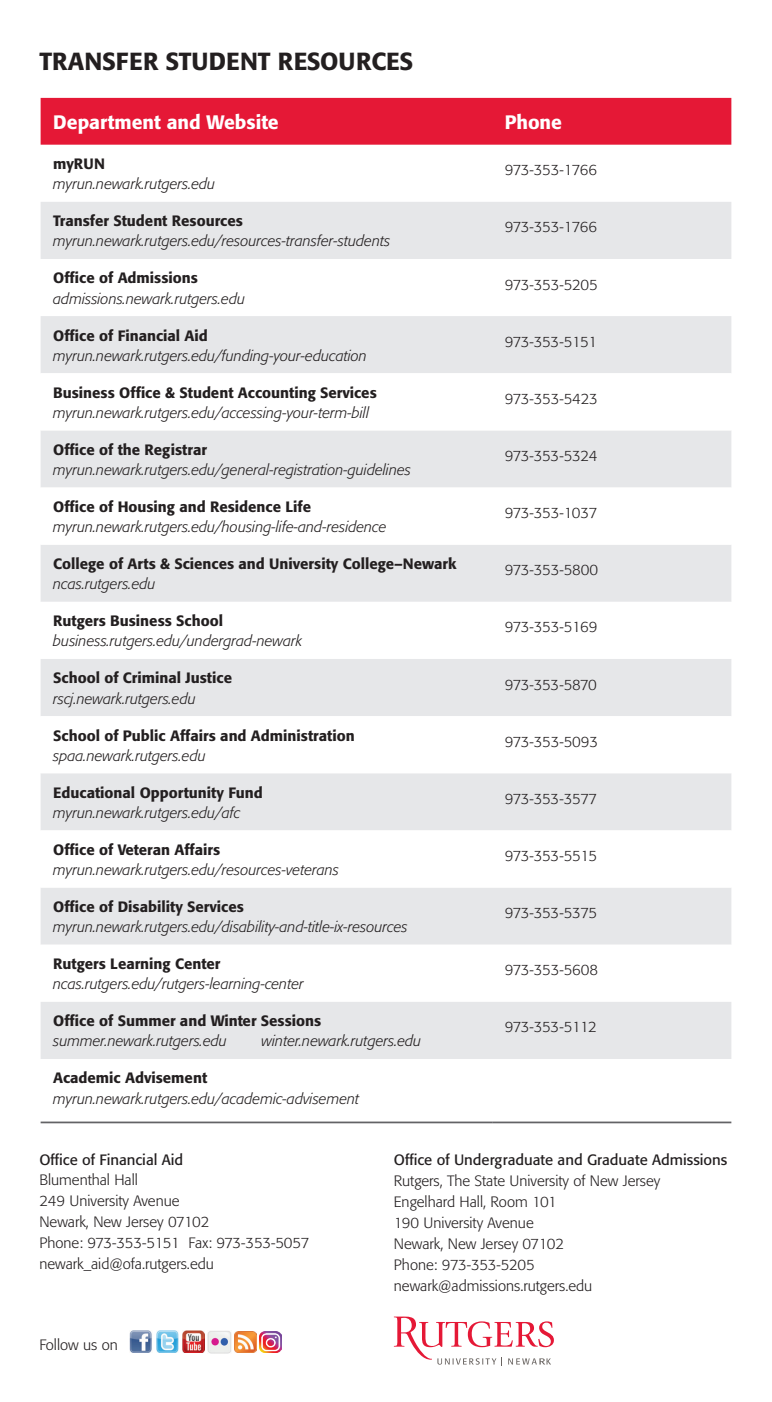
<style>
.page{position:relative;width:772px;height:1402px;background:#fff}
.page>*{position:absolute;margin:0;border:0;box-sizing:border-box;transform-origin:0 0}
.t1{font:500 24.5px "Formata";color:#231f20}
.t2{font:500 19.25px "Formata";color:#fff}
.t3{font:italic 300 14.88px "Formata";color:#231f20}
.t4{font:500 14.88px "Formata";color:#231f20}
.t5{font:300 14.88px/21px "Formata";color:#231f20}
.t6{font:300 14.88px "Formata";letter-spacing:-.02em;color:#231f20}
.t7{font:14.88px "Formata";color:#231f20}
.t8{font:300 14.88px "Formata";letter-spacing:-.04em;color:#231f20}
</style>
<div class="page">
<div style="left:41px;top:98px;width:690px;height:47px;background:#e51836"></div>
<svg style="left:41px;top:202px;width:690px;height:171px;fill:#e6e7e9"></svg>
<svg style="left:41px;top:431px;width:690px;height:514px;fill:#e6e7e9"></svg>
<div style="left:41px;top:1002px;width:690px;height:57px;background:#e6e7e9"></div>
<hr style="left:41px;top:1121px;width:451px;height:2px;background:#636366">
<hr style="left:492px;top:1121px;width:239px;height:2px;background:#636366">
<img style="left:259px;top:1331px;width:22px;height:22px">
<img style="left:129px;top:1331px;width:50px;height:21px">
<img style="left:182px;top:1331px;width:23px;height:22px">
<img style="left:208px;top:1331px;width:23px;height:22px">
<img style="left:234px;top:1331px;width:22px;height:22px">
<svg style="left:394px;top:1316px;width:160px;height:50px"></svg>
<h1 class="t1" style="left:39px;top:46px;width:375px">TRANSFER STUDENT RESOURCES</h1>
<p class="t2" style="left:53px;top:110px;width:227px">Department and Website</p>
<p class="t2" style="left:505px;top:110px;width:59px">Phone</p>
<p class="t4" style="left:53px;top:155px;width:53px">myRUN</p>
<p class="t3" style="left:53px;top:175px;width:164px">myrun.newark.rutgers.edu</p>
<p class="t8" style="left:505px;top:161px;width:94px">973-353-1766</p>
<p class="t4" style="left:53px;top:212px;width:191px">Transfer Student Resources</p>
<p class="t3" style="left:53px;top:232px;width:339px">myrun.newark.rutgers.edu/resources-transfer-students</p>
<p class="t4" style="left:53px;top:269px;width:146px">Office of Admissions</p>
<p class="t3" style="left:53px;top:289px;width:193px">admissions.newark.rutgers.edu</p>
<p class="t4" style="left:53px;top:326px;width:156px">Office of Financial Aid</p>
<p class="t3" style="left:53px;top:347px;width:315px">myrun.newark.rutgers.edu/funding-your-education</p>
<p class="t4" style="left:53px;top:383px;width:325px">Business Office &amp; Student Accounting Services</p>
<p class="t3" style="left:53px;top:404px;width:317px">myrun.newark.rutgers.edu/accessing-your-term-bill</p>
<p class="t4" style="left:53px;top:440px;width:155px">Office of the Registrar</p>
<p class="t3" style="left:53px;top:461px;width:359px">myrun.newark.rutgers.edu/general-registration-guidelines</p>
<p class="t4" style="left:53px;top:497px;width:259px">Office of Housing and Residence Life</p>
<p class="t3" style="left:53px;top:518px;width:335px">myrun.newark.rutgers.edu/housing-life-and-residence</p>
<p class="t4" style="left:53px;top:555px;width:405px">College of Arts &amp; Sciences and University College–Newark</p>
<p class="t3" style="left:53px;top:575px;width:104px">ncas.rutgers.edu</p>
<p class="t4" style="left:53px;top:612px;width:171px">Rutgers Business School</p>
<p class="t3" style="left:53px;top:632px;width:250px">business.rutgers.edu/undergrad-newark</p>
<p class="t4" style="left:53px;top:669px;width:180px">School of Criminal Justice</p>
<p class="t3" style="left:53px;top:689px;width:144px">rscj.newark.rutgers.edu</p>
<p class="t4" style="left:53px;top:726px;width:303px">School of Public Affairs and Administration</p>
<p class="t3" style="left:53px;top:747px;width:154px">spaa.newark.rutgers.edu</p>
<p class="t4" style="left:53px;top:783px;width:211px">Educational Opportunity Fund</p>
<p class="t3" style="left:53px;top:804px;width:189px">myrun.newark.rutgers.edu/afc</p>
<p class="t4" style="left:53px;top:840px;width:169px">Office of Veteran Affairs</p>
<p class="t3" style="left:53px;top:861px;width:287px">myrun.newark.rutgers.edu/resources-veterans</p>
<p class="t4" style="left:53px;top:897px;width:192px">Office of Disability Services</p>
<p class="t3" style="left:53px;top:918px;width:356px">myrun.newark.rutgers.edu/disability-and-title-ix-resources</p>
<p class="t4" style="left:53px;top:955px;width:169px">Rutgers Learning Center</p>
<p class="t3" style="left:53px;top:975px;width:252px">ncas.rutgers.edu/rutgers-learning-center</p>
<p class="t4" style="left:53px;top:1012px;width:270px">Office of Summer and Winter Sessions</p>
<p class="t3" style="left:53px;top:1032px;width:175px">summer.newark.rutgers.edu</p>
<p class="t3" style="left:262px;top:1032px;width:161px">winter.newark.rutgers.edu</p>
<p class="t4" style="left:53px;top:1069px;width:156px">Academic Advisement</p>
<p class="t3" style="left:53px;top:1089px;width:307px">myrun.newark.rutgers.edu/academic-advisement</p>
<p class="t8" style="left:505px;top:218px;width:94px">973-353-1766</p>
<p class="t6" style="left:505px;top:276px;width:95px">973-353-5205</p>
<p class="t6" style="left:505px;top:333px;width:94px">973-353-5151</p>
<p class="t6" style="left:505px;top:390px;width:95px">973-353-5423</p>
<p class="t6" style="left:505px;top:447px;width:94px">973-353-5324</p>
<p class="t6" style="left:505px;top:504px;width:94px">973-353-1037</p>
<p class="t6" style="left:505px;top:561px;width:95px">973-353-5800</p>
<p class="t6" style="left:505px;top:618px;width:94px">973-353-5169</p>
<p class="t8" style="left:505px;top:676px;width:94px">973-353-5870</p>
<p class="t6" style="left:505px;top:733px;width:95px">973-353-5093</p>
<p class="t6" style="left:505px;top:790px;width:94px">973-353-3577</p>
<p class="t6" style="left:505px;top:847px;width:94px">973-353-5515</p>
<p class="t6" style="left:505px;top:904px;width:94px">973-353-5375</p>
<p class="t6" style="left:505px;top:961px;width:95px">973-353-5608</p>
<p class="t8" style="left:505px;top:1018px;width:94px">973-353-5112</p>
<p class="t7" style="left:39px;top:1151px;width:145px">Office of Financial Aid</p>
<p class="t5" style="left:39px;top:1170px;width:272px">Blumenthal Hall<br>249 University Avenue<br>Newark, New Jersey 07102<br>Phone: 973-353-5151 Fax: 973-353-5057 newark_aid@ofa.rutgers.edu</p>
<p class="t5" style="left:39px;top:1334px;width:80px">Follow us on</p>
<p class="t7" style="left:394px;top:1151px;width:335px">Office of Undergraduate and Graduate Admissions</p>
<p class="t5" style="left:394px;top:1170px;width:268px">Rutgers, The State University of New Jersey<br>Engelhard Hall, Room 101<br>190 University Avenue<br>Newark, New Jersey 07102<br>Phone: 973-353-5205 newark@admissions.rutgers.edu</p>
</div>
